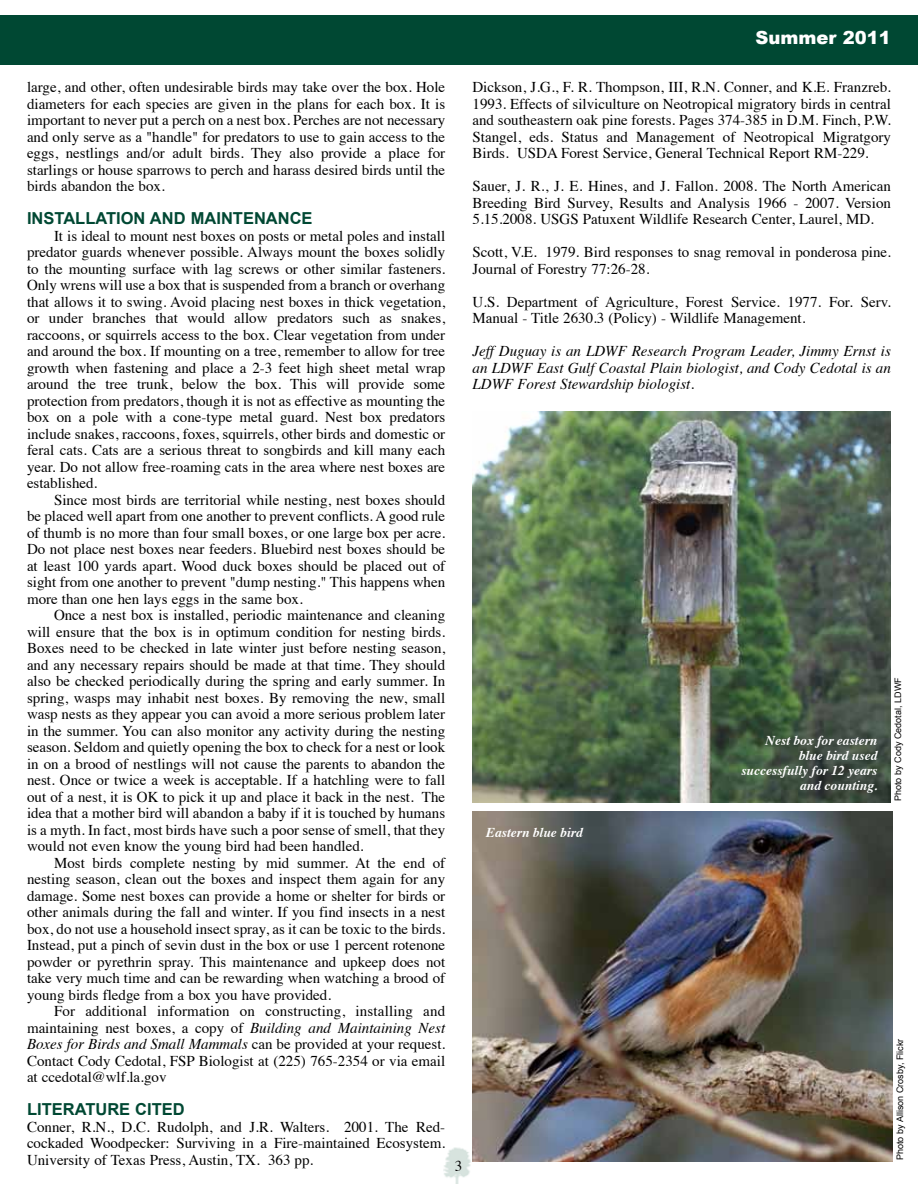
<style>
.page{position:relative;width:918px;height:1188px;background:#fff}
.page>*{position:absolute;margin:0;border:0;box-sizing:border-box;transform-origin:0 0}
.t1{font:900 18px "Arial";color:#fff}
.t2{font:700 16.5px "Arial";color:#004833}
.t3{font:15px/16.5px "Times";color:#000;text-align:justify}
.t4{font:italic 15px/16.5px "Times";color:#000;text-align:justify}
.t5{font:italic 700 13.5px/15px "Times";color:#fff;text-align:right}
.t6{font:9px "Arial";color:#000}
.s1{font-style:italic}
</style>
<div class="page">
<div style="left:0;top:15px;width:918px;height:49px;background:#004833"></div>
<img style="left:443px;top:1147px;width:31px;height:37px">
<img style="left:472px;top:811px;width:420px;height:350px">
<img style="left:472px;top:411px;width:418px;height:391px">
<p class="t1" style="left:755px;top:28px;width:137px">Summer 2011</p>
<p class="t3" style="left:27px;top:78px;width:420px">large, and other, often undesirable birds may take over the box. Hole diameters for each species are given in the plans for each box. It is important to never put a perch on a nest box. Perches are not necessary and only serve as a "handle" for predators to use to gain access to the eggs, nestlings and/or adult birds. They also provide a place for starlings or house sparrows to perch and harass desired birds until the birds abandon the box.</p>
<p class="t2" style="left:27px;top:208px;width:287px">INSTALLATION AND MAINTENANC E</p>
<p class="t3" style="left:27px;top:226px;width:420px;text-indent:27px">It is ideal to mount nest boxes on posts or metal poles and install predator guards whenever possible. Always mount the boxes solidly to the mounting surface with lag screws or other similar fasteners.<br>Only wrens will use a box that is suspended from a branch or overhang that allows it to swing. Avoid placing nest boxes in thick vegetation, or under branches that would allow predators such as snakes, raccoons, or squirrels access to the box. Clear vegetation from under and around the box. If mounting on a tree, remember to allow for tree growth when fastening and place a 2-3 feet high sheet metal wrap around the tree trunk, below the box. This will provide some protection from predators, though it is not as effective as mounting the box on a pole with a cone-type metal guard. Nest box predators include snakes, raccoons, foxes, squirrels, other birds and domestic or feral cats. Cats are a serious threat to songbirds and kill many each year. Do not allow free-roaming cats in the area where nest boxes are established.</p>
<p class="t3" style="left:27px;top:490px;width:420px;text-indent:27px">Since most birds are territorial while nesting, nest boxes should be placed well apart from one another to prevent conflicts. A good rule of thumb is no more than four small boxes, or one large box per acre.<br>Do not place nest boxes near feeders. Bluebird nest boxes should be at least 100 yards apart. Wood duck boxes should be placed out of sight from one another to prevent "dump nesting." This happens when more than one hen lays eggs in the same box.</p>
<p class="t3" style="left:27px;top:606px;width:420px;text-indent:27px">Once a nest box is installed, periodic maintenance and cleaning will ensure that the box is in optimum condition for nesting birds.<br>Boxes need to be checked in late winter just before nesting season, and any necessary repairs should be made at that time. They should also be checked periodically during the spring and early summer. In spring, wasps may inhabit nest boxes. By removing the new, small wasp nests as they appear you can avoid a more serious problem later in the summer. You can also monitor any activity during the nesting season. Seldom and quietly opening the box to check for a nest or look in on a brood of nestlings will not cause the parents to abandon the nest. Once or twice a week is acceptable. If a hatchling were to fall out of a nest, it is OK to pick it up and place it back in the nest. The idea that a mother bird will abandon a baby if it is touched by humans is a myth. In fact, most birds have such a poor sense of smell, that they would not even know the young bird had been handled.</p>
<p class="t3" style="left:27px;top:853px;width:420px;text-indent:27px">Most birds complete nesting by mid summer. At the end of nesting season, clean out the boxes and inspect them again for any damage. Some nest boxes can provide a home or shelter for birds or other animals during the fall and winter. If you find insects in a nest box, do not use a household insect spray, as it can be toxic to the birds.<br>Instead, put a pinch of sevin dust in the box or use 1 percent rotenone powder or pyrethrin spray. This maintenance and upkeep does not take very much time and can be rewarding when watching a brood of young birds fledge from a box you have provided.</p>
<p class="t3" style="left:27px;top:1002px;width:420px;text-indent:27px">For additional information on constructing, installing and maintaining nest boxes, a copy of <span class="s1">Building and Maintaining Nest Boxes for Birds and Small Mammals</span> can be provided at your request.<br>Contact Cody Cedotal, FSP Biologist at (225) 765-2354 or via email at ccedotal@wlf.la.gov</p>
<p class="t2" style="left:27px;top:1099px;width:159px">LITERATURE CITED</p>
<p class="t3" style="left:27px;top:1117px;width:420px">Conner, R.N., D.C. Rudolph, and J.R. Walters. 2001. The Red&shy;cockaded Woodpecker: Surviving in a Fire-maintained Ecosystem.<br>University of Texas Press, Austin, TX. 363 pp.</p>
<p class="t3" style="left:455px;top:1157px;width:9px">3</p>
<p class="t3" style="left:472px;top:78px;width:420px">Dickson, J.G., F. R. Thompson, III, R.N. Conner, and K.E. Franzreb.<br>1993. Effects of silviculture on Neotropical migratory birds in central and southeastern oak pine forests. Pages 374-385 in D.M. Finch, P.W.<br>Stangel, eds. Status and Management of Neotropical Migratgory Birds. USDA Forest Service, General Technical Report RM-229.</p>
<p class="t3" style="left:472px;top:177px;width:420px">Sauer, J. R., J. E. Hines, and J. Fallon. 2008. The North American Breeding Bird Survey, Results and Analysis 1966 - 2007. Version 5.15.2008. USGS Patuxent Wildlife Research Center, Laurel, MD.</p>
<p class="t3" style="left:472px;top:243px;width:420px">Scott, V.E. 1979. Bird responses to snag removal in ponderosa pine.<br>Journal of Forestry 77:26-28.</p>
<p class="t3" style="left:472px;top:292px;width:420px">U.S. Department of Agriculture, Forest Service. 1977. For. Serv.<br>Manual - Title 2630.3 (Policy) - Wildlife Management.</p>
<p class="t4" style="left:472px;top:342px;width:420px">Jeff Duguay is an LDWF Research Program Leader, Jimmy Ernst is an LDWF East Gulf Coastal Plain biologist, and Cody Cedotal is an LDWF Forest Stewardship biologist.</p>
<p class="t5" style="left:486px;top:824px;width:98px">Eastern blue bird</p>
<p class="t5" style="left:741px;top:732px;width:138px">Nest box for eastern blue bird used successfully for 12 years and counting.</p>
<p class="t6" style="left:892px;top:801px;width:126px;rotate:-90deg">Photo by Cody Cedotal, LDWF</p>
<p class="t6" style="left:894px;top:1160px;width:123px;rotate:-90deg">Photo by Allison Crosby, Flickr</p>
</div>
